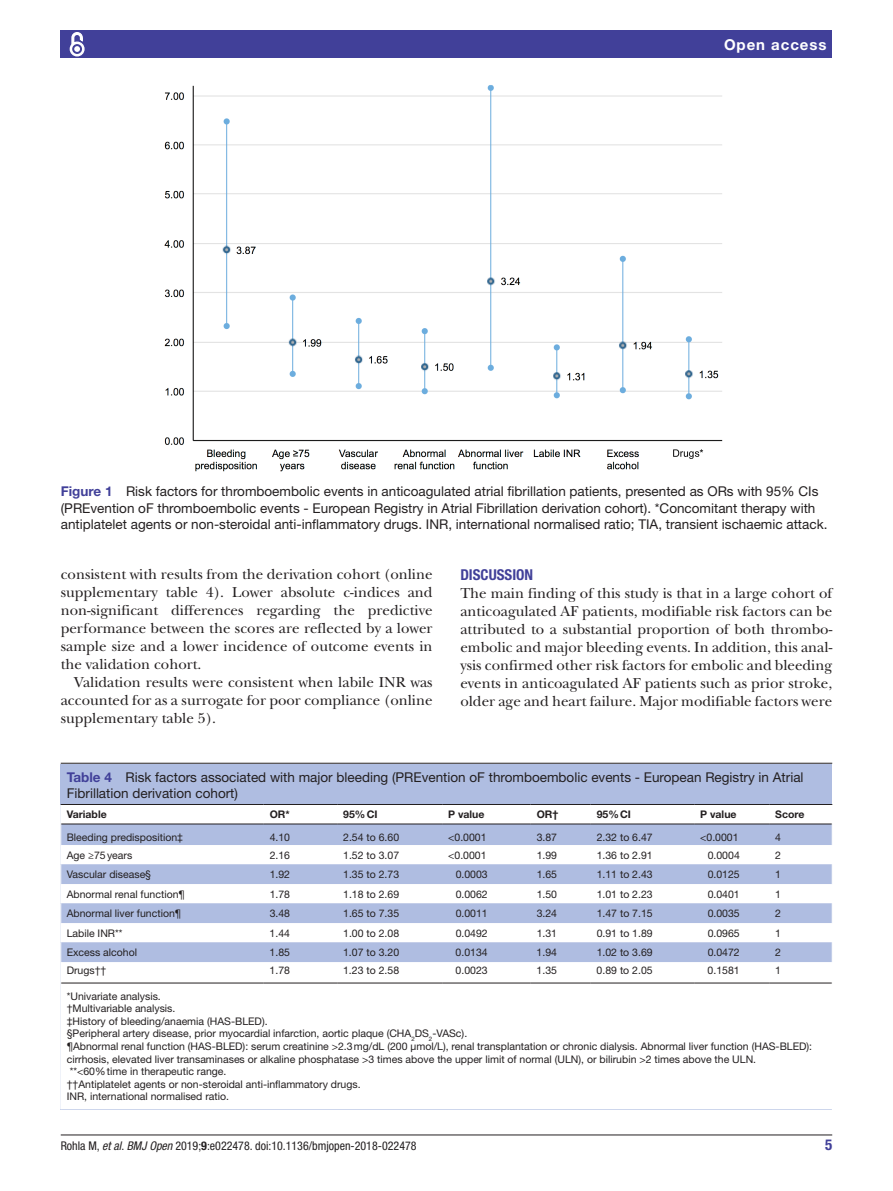
<style>
.page{position:relative;width:893px;height:1191px;background:#fff}
.page>*{position:absolute;margin:0;border:0;box-sizing:border-box;transform-origin:0 0}
.t1{font:15px/18px "New Baskerville";color:#231f20;text-align:justify}
.t2{font:700 condensed 15px "Helvetica Neue LT Std";color:#414099}
.t3{font:700 15px "Helvetica Neue LT Std";letter-spacing:.065em;color:#fff}
.t4{font:13.5px/16.2px "Helvetica Neue LT Std";color:#231f20}
.t5{font:condensed 12px "Helvetica Neue LT Std";color:#231f20}
.t6{font:10.5px/12.6px "Helvetica Neue LT Std";color:#231f20}
.t7{font:700 10.5px "Helvetica Neue LT Std";color:#231f20}
.s1{font-weight:700;color:#414099}
.s2{font-style:italic}
.s3{font-weight:700}
</style>
<div class="page">
<hr style="left:61px;top:1134px;width:771px;height:1px;background:#231f20">
<div style="left:61px;top:31px;width:771px;height:27px;background:#414099"></div>
<svg style="left:69px;top:32px;width:16px;height:25px"></svg>
<img style="left:164px;top:85px;width:559px;height:387px">
<div style="left:61px;top:763px;width:771px;height:346px;background:#afbde1"></div>
<hr style="left:61px;top:763px;width:771px;height:1px;background:#231f20">
<div style="left:61px;top:805px;width:771px;height:304px;background:#fff"></div>
<svg style="left:61px;top:824px;width:771px;height:138px"></svg>
<hr style="left:61px;top:804px;width:203px;height:1px;background:#231f20">
<hr style="left:61px;top:823px;width:203px;height:1px;background:#231f20">
<hr style="left:264px;top:804px;width:73px;height:1px;background:#231f20">
<hr style="left:264px;top:823px;width:73px;height:1px;background:#231f20">
<hr style="left:337px;top:804px;width:105px;height:1px;background:#231f20">
<hr style="left:337px;top:823px;width:105px;height:1px;background:#231f20">
<hr style="left:442px;top:804px;width:89px;height:1px;background:#231f20">
<hr style="left:442px;top:823px;width:89px;height:1px;background:#231f20">
<hr style="left:531px;top:804px;width:60px;height:1px;background:#231f20">
<hr style="left:531px;top:823px;width:60px;height:1px;background:#231f20">
<hr style="left:591px;top:804px;width:103px;height:1px;background:#231f20">
<hr style="left:591px;top:823px;width:103px;height:1px;background:#231f20">
<hr style="left:694px;top:804px;width:75px;height:1px;background:#231f20">
<hr style="left:694px;top:823px;width:75px;height:1px;background:#231f20">
<hr style="left:769px;top:804px;width:63px;height:1px;background:#231f20">
<hr style="left:769px;top:823px;width:63px;height:1px;background:#231f20">
<hr style="left:264px;top:982px;width:73px;height:1px;background:#231f20">
<hr style="left:337px;top:982px;width:105px;height:1px;background:#231f20">
<hr style="left:442px;top:982px;width:89px;height:1px;background:#231f20">
<hr style="left:531px;top:982px;width:60px;height:1px;background:#231f20">
<hr style="left:591px;top:982px;width:103px;height:1px;background:#231f20">
<hr style="left:694px;top:982px;width:75px;height:1px;background:#231f20">
<hr style="left:769px;top:982px;width:63px;height:1px;background:#231f20">
<hr style="left:61px;top:982px;width:203px;height:1px;background:#231f20">
<svg style="left:60px;top:805px;width:1px;height:178px"></svg>
<hr style="left:67px;top:998px;width:765px;height:2px;background:#fff">
<hr style="left:67px;top:1011px;width:765px;height:2px;background:#fff">
<hr style="left:67px;top:1024px;width:765px;height:1px;background:#fff">
<hr style="left:67px;top:1036px;width:765px;height:2px;background:#fff">
<hr style="left:67px;top:1061px;width:765px;height:2px;background:#fff">
<hr style="left:67px;top:1074px;width:765px;height:2px;background:#fff">
<hr style="left:67px;top:1087px;width:765px;height:1px;background:#fff">
<hr style="left:67px;top:1099px;width:765px;height:2px;background:#fff">
<h1 class="t3" style="left:724px;top:35px;width:104px">Open access</h1>
<p class="t4" style="left:61px;top:483px;width:768px"><span class="s1">Figure 1</span> Risk factors for thromboembolic events in anticoagulated atrial fibrillation patients, presented as ORs with 95% CIs (PREvention oF thromboembolic events - European Registry in Atrial Fibrillation derivation cohort). *Concomitant therapy with antiplatelet agents or non-steroidal anti-inflammatory drugs. INR, international normalised ratio; TIA, transient ischaemic attack.</p>
<p class="t1" style="left:61px;top:565px;width:373px">consistent with results from the derivation cohort (online supplementary table 4). Lower absolute c-indices and non-significant differences regarding the predictive performance between the scores are reflected by a lower sample size and a lower incidence of outcome events in the validation cohort.</p>
<h1 class="t1" style="left:61px;top:673px;width:373px;text-indent:14px">Validation results were consistent when labile INR was accounted for as a surrogate for poor compliance (online supplementary table 5).</h1>
<h1 class="t2" style="left:460px;top:565px;width:74px">DISCUSSION</h1>
<p class="t1" style="left:460px;top:584px;width:373px">The main finding of this study is that in a large cohort of anticoagulated AF patients, modifiable risk factors can be attributed to a substantial proportion of both thrombo&shy;embolic and major bleeding events. In addition, this anal&shy;ysis confirmed other risk factors for embolic and bleeding events in anticoagulated AF patients such as prior stroke, older age and heart failure. Major modifiable factors were</p>
<p class="t4" style="left:67px;top:768px;width:738px"><span class="s1">Table 4</span> Risk factors associated with major bleeding (PREvention oF thromboembolic events - European Registry in Atrial<br>Fibrillation derivation cohort)</p>
<p class="t7" style="left:67px;top:807px;width:42px">Variable</p>
<p class="t7" style="left:270px;top:807px;width:22px">OR*</p>
<p class="t7" style="left:343px;top:807px;width:36px">95%CI</p>
<p class="t7" style="left:448px;top:807px;width:38px">P value</p>
<p class="t7" style="left:537px;top:807px;width:23px">OR†</p>
<p class="t7" style="left:597px;top:807px;width:36px">95%CI</p>
<p class="t7" style="left:700px;top:807px;width:38px">P value</p>
<p class="t7" style="left:775px;top:807px;width:31px">Score</p>
<p class="t6" style="left:67px;top:830px;width:118px">Bleeding predisposition‡</p>
<p class="t6" style="left:270px;top:830px;width:22px">4.10</p>
<p class="t6" style="left:343px;top:830px;width:58px">2.54 to 6.60</p>
<p class="t6" style="left:448px;top:830px;width:40px">&lt;0.0001</p>
<p class="t6" style="left:537px;top:830px;width:22px">3.87</p>
<p class="t6" style="left:597px;top:830px;width:58px">2.32 to 6.47</p>
<p class="t6" style="left:700px;top:830px;width:40px">&lt;0.0001</p>
<p class="t6" style="left:775px;top:830px;width:7px">4</p>
<p class="t6" style="left:67px;top:848px;width:67px">Age ≥75years</p>
<p class="t6" style="left:270px;top:848px;width:22px">2.16</p>
<p class="t6" style="left:343px;top:848px;width:58px">1.52 to 3.07</p>
<p class="t6" style="left:448px;top:848px;width:40px">&lt;0.0001</p>
<p class="t6" style="left:537px;top:848px;width:22px">1.99</p>
<p class="t6" style="left:597px;top:848px;width:58px">1.36 to 2.91</p>
<p class="t6" style="left:708px;top:848px;width:34px">0.0004</p>
<p class="t6" style="left:775px;top:848px;width:7px">2</p>
<p class="t6" style="left:67px;top:868px;width:86px">Vascular disease§</p>
<p class="t6" style="left:270px;top:868px;width:22px">1.92</p>
<p class="t6" style="left:343px;top:868px;width:58px">1.35 to 2.73</p>
<p class="t6" style="left:456px;top:868px;width:34px">0.0003</p>
<p class="t6" style="left:537px;top:868px;width:22px">1.65</p>
<p class="t6" style="left:597px;top:868px;width:58px">1.11 to 2.43</p>
<p class="t6" style="left:708px;top:868px;width:34px">0.0125</p>
<p class="t6" style="left:775px;top:868px;width:7px">1</p>
<p class="t6" style="left:67px;top:887px;width:120px">Abnormal renal function¶</p>
<p class="t6" style="left:270px;top:887px;width:22px">1.78</p>
<p class="t6" style="left:343px;top:887px;width:58px">1.18 to 2.69</p>
<p class="t6" style="left:456px;top:887px;width:34px">0.0062</p>
<p class="t6" style="left:537px;top:887px;width:22px">1.50</p>
<p class="t6" style="left:597px;top:887px;width:58px">1.01 to 2.23</p>
<p class="t6" style="left:708px;top:887px;width:34px">0.0401</p>
<p class="t6" style="left:775px;top:887px;width:7px">1</p>
<p class="t6" style="left:67px;top:907px;width:116px">Abnormal liver function¶</p>
<p class="t6" style="left:270px;top:907px;width:22px">3.48</p>
<p class="t6" style="left:343px;top:907px;width:58px">1.65 to 7.35</p>
<p class="t6" style="left:456px;top:907px;width:34px">0.0011</p>
<p class="t6" style="left:537px;top:907px;width:22px">3.24</p>
<p class="t6" style="left:597px;top:907px;width:58px">1.47 to 7.15</p>
<p class="t6" style="left:708px;top:907px;width:34px">0.0035</p>
<p class="t6" style="left:775px;top:907px;width:7px">2</p>
<p class="t6" style="left:67px;top:926px;width:57px">Labile INR**</p>
<p class="t6" style="left:270px;top:926px;width:22px">1.44</p>
<p class="t6" style="left:343px;top:926px;width:58px">1.00 to 2.08</p>
<p class="t6" style="left:456px;top:926px;width:34px">0.0492</p>
<p class="t6" style="left:537px;top:926px;width:22px">1.31</p>
<p class="t6" style="left:597px;top:926px;width:58px">0.91 to 1.89</p>
<p class="t6" style="left:708px;top:926px;width:34px">0.0965</p>
<p class="t6" style="left:775px;top:926px;width:7px">1</p>
<p class="t6" style="left:67px;top:946px;width:72px">Excess alcohol</p>
<p class="t6" style="left:270px;top:946px;width:22px">1.85</p>
<p class="t6" style="left:343px;top:946px;width:58px">1.07 to 3.20</p>
<p class="t6" style="left:456px;top:946px;width:34px">0.0134</p>
<p class="t6" style="left:537px;top:946px;width:22px">1.94</p>
<p class="t6" style="left:597px;top:946px;width:58px">1.02 to 3.69</p>
<p class="t6" style="left:708px;top:946px;width:34px">0.0472</p>
<p class="t6" style="left:775px;top:946px;width:7px">2</p>
<p class="t6" style="left:67px;top:964px;width:41px">Drugs††</p>
<p class="t6" style="left:270px;top:964px;width:22px">1.78</p>
<p class="t6" style="left:343px;top:964px;width:58px">1.23 to 2.58</p>
<p class="t6" style="left:456px;top:964px;width:34px">0.0023</p>
<p class="t6" style="left:537px;top:964px;width:22px">1.35</p>
<p class="t6" style="left:597px;top:964px;width:58px">0.89 to 2.05</p>
<p class="t6" style="left:708px;top:964px;width:34px">0.1581</p>
<p class="t6" style="left:775px;top:964px;width:7px">1</p>
<p class="t6" style="left:67px;top:989px;width:747px">*Univariate analysis.<br>†Multivariable analysis.<br>‡History of bleeding/anaemia (HAS-BLED).<br>§Peripheral artery disease, prior myocardial infarction, aortic plaque (CHA<sub>2</sub>DS<sub>2</sub>-VASc).<br>¶Abnormal renal function (HAS-BLED): serum creatinine &gt;2.3mg/dL (200 μmol/L), renal transplantation or chronic dialysis. Abnormal liver function (HAS-BLED): cirrhosis, elevated liver transaminases or alkaline phosphatase &gt;3 times above the upper limit of normal (ULN), or bilirubin &gt;2 times above the ULN. **&lt;60%time in therapeutic range.<br>††Antiplatelet agents or non-steroidal anti-inflammatory drugs.<br>INR, international normalised ratio.</p>
<p class="t5" style="left:61px;top:1138px;width:357px">Rohla M, <span class="s2">et al</span>. <span class="s2">BMJ Open</span> 2019;<span class="s3">9</span>:e022478. doi:10.1136/bmjopen-2018-022478</p>
<h1 class="t2" style="left:825px;top:1135px;width:9px">5</h1>
</div>
